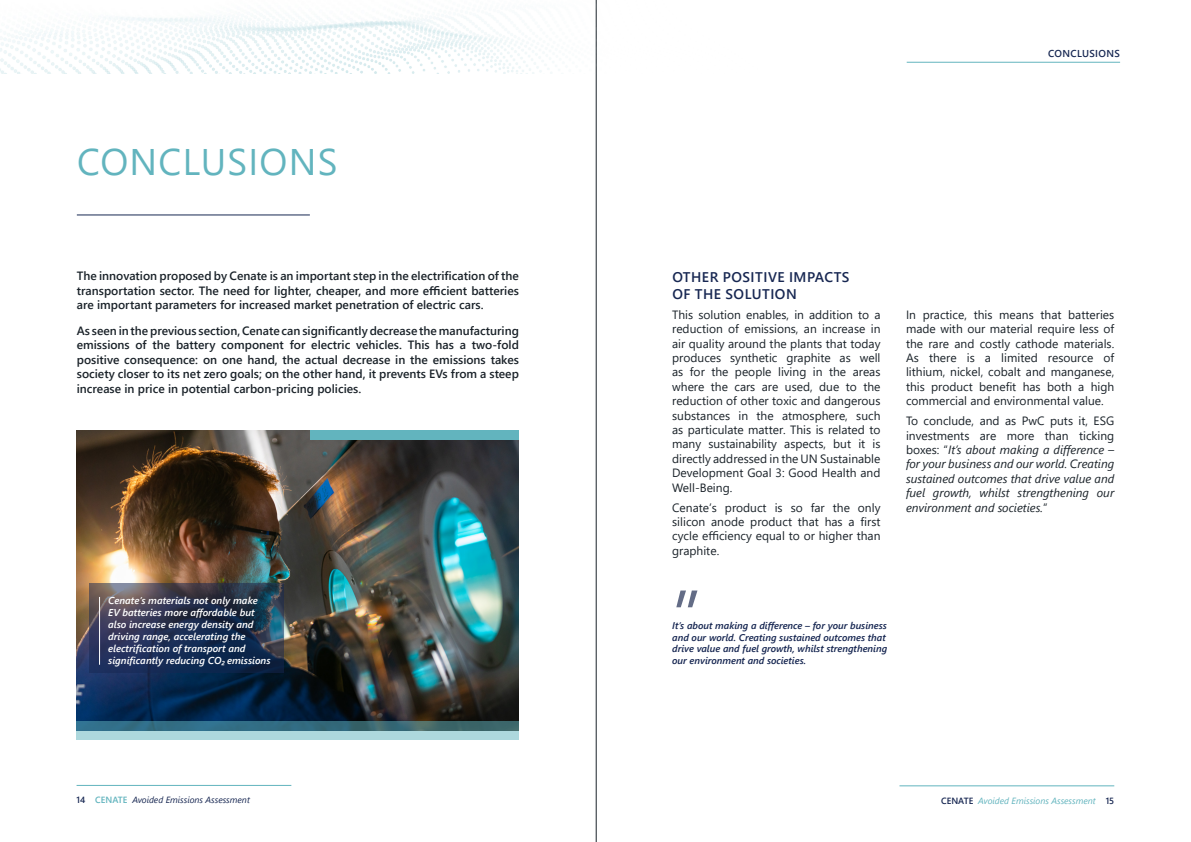
<style>
.page{position:relative;width:1191px;height:842px;background:#fff}
.page>*{position:absolute;margin:0;border:0;box-sizing:border-box;transform-origin:0 0}
.t1{font:77px "Segoe UI";color:#636c86}
.Overskrift_1{font:37px "Segoe UI";letter-spacing:.035em;color:#62b4be}
.Overskrift_2_BOLD{font:600 14px/16.8px "Segoe UI";letter-spacing:.035em;color:#172752}
.Tekst{font:12px/14.4px "Segoe UI";color:#1a2229;text-align:justify}
.INTRODUKSJON{font:600 12px/14.4px "Segoe UI";color:#1a2229;text-align:justify}
.Tekst-2{font:italic 12px/14.4px "Segoe UI";color:#1a2229;text-align:justify}
.t2{font:italic 600 10px/12px "Segoe UI";color:#fff}
.t3{font:600 10px "Segoe UI";letter-spacing:.035em;color:#172752}
.t4{font:italic 600 9.8px/11.7px "Segoe UI";color:#172752}
.t5{font:italic 9px "Segoe UI";color:#172752}
.t6{font:italic 9px "Segoe UI";color:#62b4be}
.s1{font-style:normal}
.s2{font-weight:600;font-style:normal}
.s3{font-weight:600;font-style:normal;color:#62b4be}
.s4{font-weight:600;font-style:normal;color:#172752}
</style>
<div class="page">
<hr style="left:899px;top:786px;width:215px;height:1px;background:#62b4be">
<hr style="left:77px;top:785px;width:214px;height:1px;background:#62b4be">
<hr style="left:596px;top:0;width:1px;height:842px;background:#1a2229">
<hr style="left:906px;top:62px;width:214px;height:1px;background:#62b4be">
<img style="left:0;top:0;width:597px;height:73px">
<img style="left:76px;top:430px;width:443px;height:291px">
<svg style="left:76px;top:721px;width:443px;height:18px;background:#6b9ba6"></svg>
<div style="left:310px;top:430px;width:209px;height:10px;background:#62b4be"></div>
<svg style="left:89px;top:583px;width:194px;height:90px;background:#2a3752"></svg>
<hr style="left:99px;top:597px;width:1px;height:68px;background:#fff">
<hr style="left:77px;top:214px;width:233px;height:1px;background:#172752">
<p class="Overskrift_1" style="left:77px;top:127px;width:262px">CONCLUSIONS</p>
<p class="INTRODUKSJON" style="left:77px;top:268px;width:443px">The innovation proposed by Cenate is an important step in the electrification of the transportation sector. The need for lighter, cheaper, and more efficient batteries are important parameters for increased market penetration of electric cars.</p>
<p class="INTRODUKSJON" style="left:77px;top:322px;width:443px">As seen in the previous section, Cenate can significantly decrease the manufacturing emissions of the battery component for electric vehicles. This has a two-fold positive consequence: on one hand, the actual decrease in the emissions takes society closer to its net zero goals; on the other hand, it prevents EVs from a steep increase in price in potential carbon-pricing policies.</p>
<p class="t2" style="left:108px;top:593px;width:164px">Cenate’s materials not only make EV batteries more affordable but also increase energy density and driving range, accelerating the electrification of transport and significantly reducing CO₂ emissions</p>
<p class="t3" style="left:1048px;top:44px;width:73px">CONCLUSIONS</p>
<p class="Overskrift_2_BOLD" style="left:672px;top:267px;width:179px">OTHER POSITIVE IMPACTS<br>OF THE SOLUTION</p>
<p class="Tekst" style="left:672px;top:306px;width:210px">This solution enables, in addition to a reduction of emissions, an increase in air quality around the plants that today produces synthetic graphite as well as for the people living in the areas where the cars are used, due to the reduction of other toxic and dangerous substances in the atmosphere, such as particulate matter. This is related to many sustainability aspects, but it is directly addressed in the UN Sustainable Development Goal 3: Good Health and Well-Being.</p>
<p class="Tekst" style="left:672px;top:499px;width:210px">Cenate’s product is so far the only silicon anode product that has a first cycle efficiency equal to or higher than graphite.</p>
<p class="t1" style="left:672px;top:545px;width:31px">”</p>
<p class="t4" style="left:672px;top:618px;width:216px">It’s about making a difference – for your business and our world. Creating sustained outcomes that drive value and fuel growth, whilst strengthening our environment and societies.</p>
<p class="Tekst" style="left:906px;top:306px;width:210px">In practice, this means that batteries made with our material require less of the rare and costly cathode materials.<br>As there is a limited resource of lithium, nickel, cobalt and manganese, this product benefit has both a high commercial and environmental value.</p>
<p class="Tekst-2" style="left:906px;top:412px;width:210px"><span class="s1">To conclude, and as PwC puts it, ESG investments are more than ticking boxes: “</span>It’s about making a difference – for your business and our world. Creating sustained outcomes that drive value and fuel growth, whilst strengthening our environment and societies.<span class="s1">”</span></p>
<p class="t5" style="left:77px;top:792px;width:175px"><span class="s2">14</span> <span class="s3">CENATE</span> Avoided Emissions Assessment</p>
<p class="t6" style="left:941px;top:792px;width:175px"><span class="s4">CENATE</span> Avoided Emissions Assessment <span class="s4">15</span></p>
</div>
